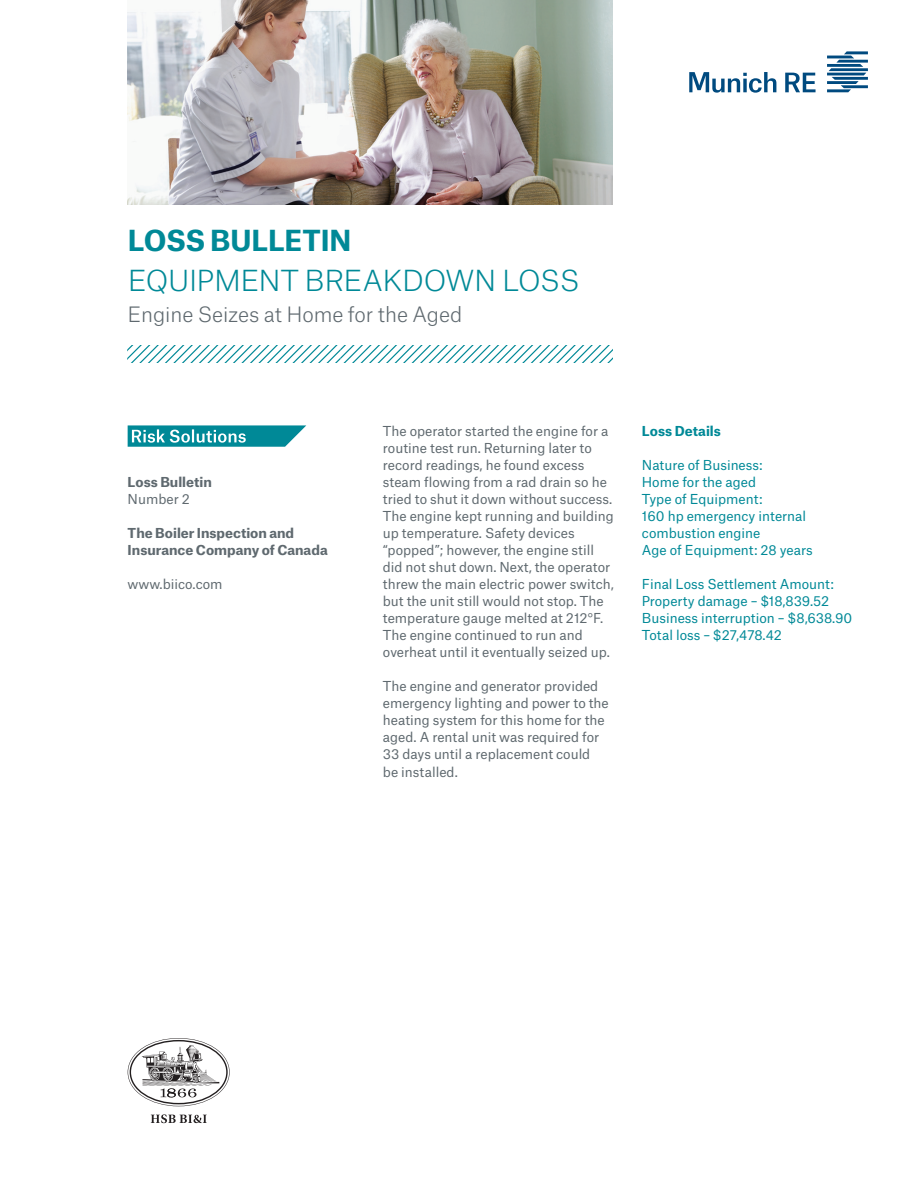
<style>
.page{position:relative;width:919px;height:1187px;background:#fff}
.page>*{position:absolute;margin:0;border:0;box-sizing:border-box;transform-origin:0 0}
.t1{font:300 27.75px "Munich Re";letter-spacing:-.015em;color:#008997}
.t2{font:700 27.75px "Munich Re";letter-spacing:-.005em;color:#008997}
.t3{font:300 20.25px "Munich Re";letter-spacing:-.005em;color:#5f696f}
.t4{font:13.2px/17px "Munich Re";color:#5f696f}
.t5{font:13.2px/17px "Munich Re";color:#008997}
.t6{font:700 13.2px/17px "Munich Re";color:#5f696f}
.t7{font:700 13.2px "Munich Re";color:#008997}
</style>
<div class="page">
<svg style="left:785px;top:73px;width:30px;height:19px"></svg>
<svg style="left:689px;top:72px;width:87px;height:21px"></svg>
<svg style="left:827px;top:51px;width:40px;height:41px"></svg>
<svg style="left:128px;top:1038px;width:102px;height:68px"></svg>
<svg style="left:151px;top:1114px;width:56px;height:9px"></svg>
<svg style="left:128px;top:346px;width:484px;height:16px"></svg>
<svg style="left:128px;top:425px;width:178px;height:21px"></svg>
<img style="left:128px;top:0;width:484px;height:204px">
<h1 class="t2" style="left:128px;top:217px;width:225px">LOSS Bulletin</h1>
<h1 class="t1" style="left:128px;top:259px;width:453px">Equipment Breakdown Loss</h1>
<h2 class="t3" style="left:128px;top:299px;width:336px">Engine Seizes at Home for the Aged</h2>
<p class="t6" style="left:128px;top:472px;width:86px">Loss Bulletin</p>
<p class="t4" style="left:128px;top:489px;width:64px">Number 2</p>
<p class="t6" style="left:128px;top:523px;width:202px">The Boiler Inspection and<br>Insurance Company of Canada</p>
<p class="t4" style="left:128px;top:574px;width:96px">www.biico.com</p>
<p class="t4" style="left:383px;top:421px;width:232px">The operator started the engine for a routine test run. Returning later to record readings, he found excess steam flowing from a rad drain so he tried to shut it down without success.<br>The engine kept running and building up temperature. Safety devices “popped”; however, the engine still did not shut down. Next, the operator threw the main electric power switch, but the unit still would not stop. The temperature gauge melted at 212°F.<br>The engine continued to run and overheat until it eventually seized up.</p>
<p class="t4" style="left:383px;top:676px;width:227px">The engine and generator provided emergency lighting and power to the heating system for this home for the aged. A rental unit was required for<br>33 days until a replacement could be installed.</p>
<p class="t7" style="left:642px;top:420px;width:80px">Loss Details</p>
<p class="t5" style="left:642px;top:455px;width:172px">Nature of Business:<br>Home for the aged<br>Type of Equipment:<br>160 hp emergency internal combustion engine<br>Age of Equipment: 28 years</p>
<p class="t5" style="left:642px;top:574px;width:212px">Final Loss Settlement Amount:<br>Property damage – $18,839.52<br>Business interruption – $8,638.90<br>Total loss – $27,478.42</p>
</div>
